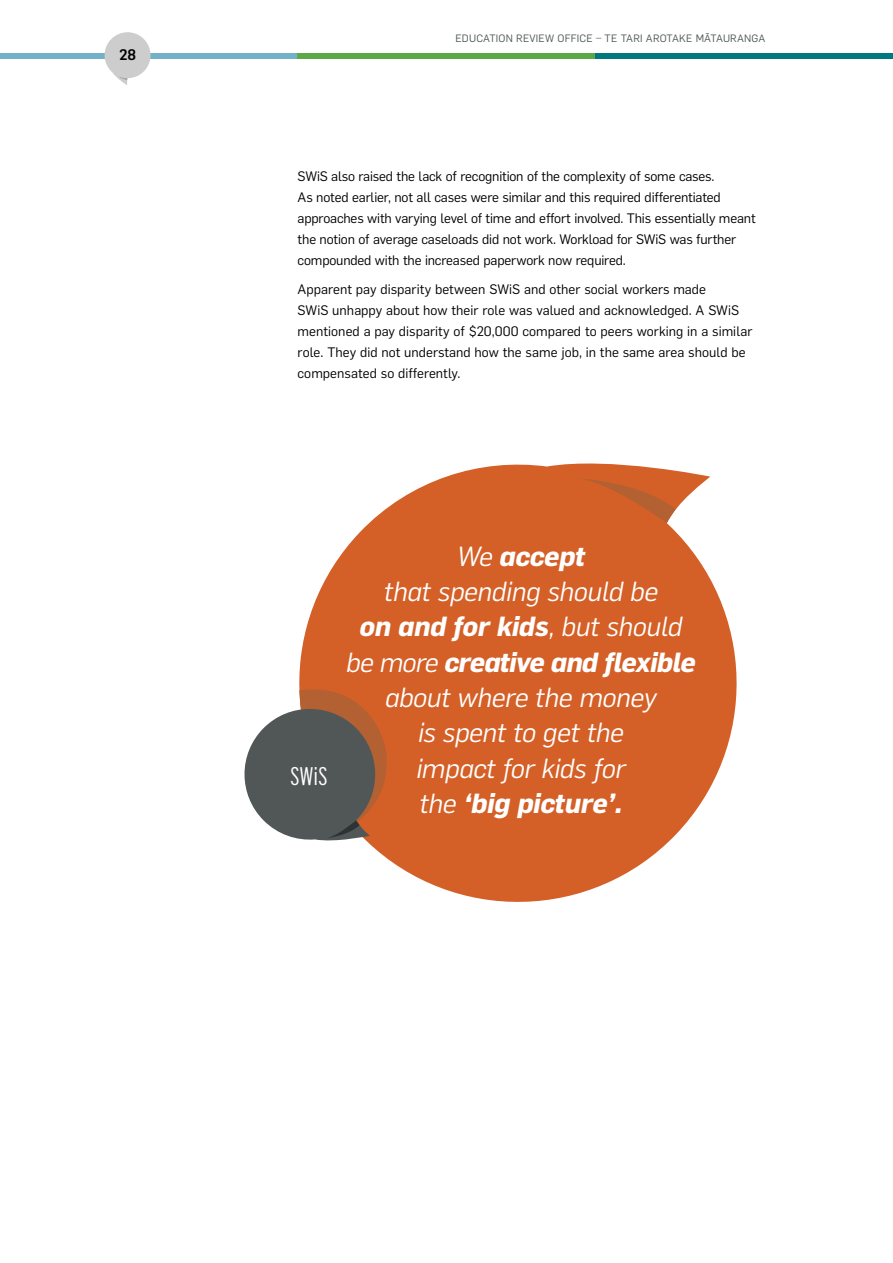
<style>
.page{position:relative;width:893px;height:1263px;background:#fff}
.page>*{position:absolute;margin:0;border:0;box-sizing:border-box;transform-origin:0 0}
.ERO_-_Body{font:italic 27.15px/35.2px "Flama";letter-spacing:-.01em;color:#fff;text-align:center}
.t1{font:25.05px "Flama Condensed";color:#fff}
.t2{font:500 15px "Flama";color:#000}
.ERO_-_Body-2{font:13.5px/21px "Flama";letter-spacing:-.01em;color:#000}
.t3{font:10.5px "Flama";letter-spacing:.02em;color:#505959}
.s1{font-weight:700}
</style>
<div class="page">
<div style="left:0;top:53px;width:298px;height:6px;background:#72b1c8"></div>
<div style="left:298px;top:53px;width:297px;height:6px;background:#5da846"></div>
<div style="left:595px;top:53px;width:297px;height:6px;background:#007880"></div>
<svg style="left:105px;top:32px;width:46px;height:53px"></svg>
<svg style="left:299px;top:463px;width:438px;height:439px;fill:#d46027"></svg>
<svg style="left:575px;top:478px;width:101px;height:45px;background:#cd622c"></svg>
<svg style="left:244px;top:689px;width:150px;height:154px"></svg>
<p class="t2" style="left:119px;top:44px;width:19px">28</p>
<p class="t3" style="left:455px;top:31px;width:311px">EDUCATION REVIEW OFFICE – TE TARI AROTAKE MĀTAURANGA</p>
<p class="ERO_-_Body-2" style="left:298px;top:165px;width:460px">SWiS also raised the lack of recognition of the complexity of some cases.<br>As noted earlier, not all cases were similar and this required differentiated approaches with varying level of time and effort involved. This essentially meant the notion of average caseloads did not work. Workload for SWiS was further compounded with the increased paperwork now required.</p>
<p class="ERO_-_Body-2" style="left:298px;top:278px;width:456px">Apparent pay disparity between SWiS and other social workers made<br>SWiS unhappy about how their role was valued and acknowledged. A SWiS mentioned a pay disparity of $20,000 compared to peers working in a similar role. They did not understand how the same job, in the same area should be compensated so differently.</p>
<p class="t1" style="left:290px;top:760px;width:39px">SWiS</p>
<p class="ERO_-_Body" style="left:346px;top:537px;width:351px">We <span class="s1">accept<br></span>that spending should be<br><span class="s1">on and for kids</span>, but should be more <span class="s1">creative and flexible </span>about where the money<br>is spent to get the<br>impact for kids for<br>the <span class="s1">‘big picture’.</span></p>
</div>
